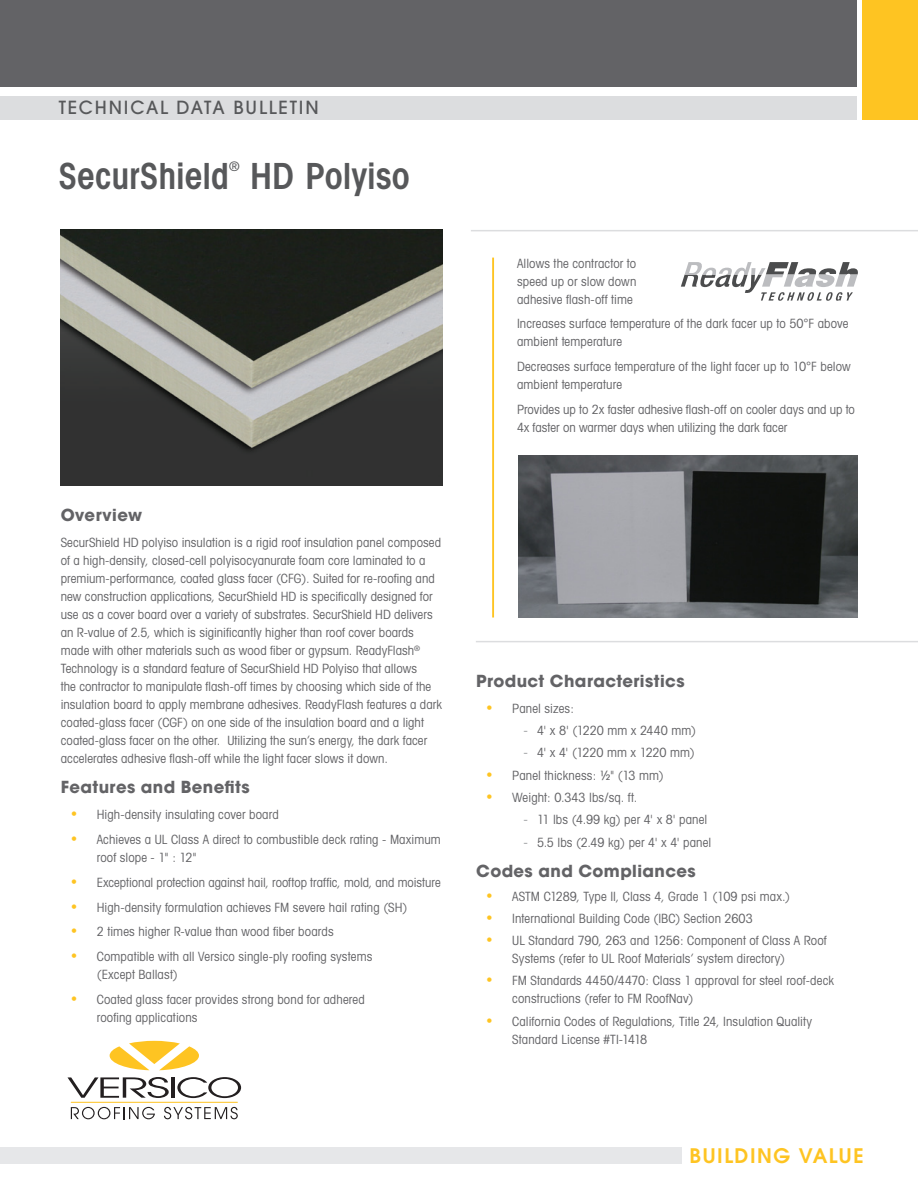
<style>
.page{position:relative;width:918px;height:1188px;background:#fff}
.page>*{position:absolute;margin:0;border:0;box-sizing:border-box;transform-origin:0 0}
.t1{font:600 condensed 36px "Avant Garde";letter-spacing:.005em;color:#57585a}
.t2{font:600 19.95px "Avant Garde";letter-spacing:.075em;color:#fec422}
.t3{font:500 18px "Avant Garde";letter-spacing:.1em;color:#57585a}
.Body_Copy{font:700 16.5px "Avant Garde";letter-spacing:.025em;color:#636366}
.t4{font:condensed 13.05px "Avant Garde";color:#57585a}
.t5{font:condensed 12.75px/18px "Avant Garde";letter-spacing:.005em;color:#636366}
.t6{font:condensed 12.75px "Avant Garde";letter-spacing:-.015em;color:#636366}
.s1{font-stretch:normal;font-size:14.25px;color:#fec422}
.s2{font-size:13.5px;color:#939598}
</style>
<div class="page">
<img style="left:61px;top:230px;width:381px;height:256px">
<div style="left:0;top:1147px;width:681px;height:17px;background:#e6e7e9"></div>
<div style="left:0;top:96px;width:856px;height:23px;background:#dcdddf"></div>
<div style="left:0;top:0;width:856px;height:87px;background:#636366"></div>
<div style="left:863px;top:0;width:55px;height:119px;background:#fec422"></div>
<svg style="left:71px;top:1107px;width:84px;height:12px"></svg>
<svg style="left:164px;top:1107px;width:74px;height:12px"></svg>
<svg style="left:177px;top:1077px;width:64px;height:21px"></svg>
<hr style="left:171px;top:1077px;width:4px;height:21px;background:#231f20">
<svg style="left:68px;top:1077px;width:101px;height:21px"></svg>
<hr style="left:71px;top:1102px;width:166px;height:1px;background:#fec422">
<svg style="left:110px;top:1041px;width:89px;height:29px"></svg>
<svg style="left:681px;top:262px;width:177px;height:39px"></svg>
<hr style="left:471px;top:230px;width:447px;height:1px;background:#dcdddf">
<hr style="left:476px;top:641px;width:442px;height:1px;background:#dcdddf">
<hr style="left:492px;top:258px;width:2px;height:360px;background:#fec422">
<img style="left:518px;top:455px;width:340px;height:163px">
<p class="t3" style="left:59px;top:97px;width:261px">TECHNICAL DATA BULLETIN</p>
<p class="t1" style="left:59px;top:154px;width:172px">SecurShield</p>
<p class="t4" style="left:229px;top:158px;width:12px">®</p>
<p class="t1" style="left:250px;top:154px;width:161px">HD Polyiso</p>
<p class="Body_Copy" style="left:61px;top:504px;width:83px">Overview</p>
<p class="t5" style="left:61px;top:533px;width:383px">SecurShield HD polyiso insulation is a rigid roof insulation panel composed of a high-density, closed-cell polyisocyanurate foam core laminated to a premium-performance, coated glass facer (CFG). Suited for re-roofing and new construction applications, SecurShield HD is specifically designed for use as a cover board over a variety of substrates. SecurShield HD delivers an R-value of 2.5, which is siginificantly higher than roof cover boards made with other materials such as wood fiber or gypsum. ReadyFlash<sup>® </sup>Technology is a standard feature of SecurShield HD Polyiso that allows<br>the contractor to manipulate flash-off times by choosing which side of the insulation board to apply membrane adhesives. ReadyFlash features a dark coated-glass facer (CGF) on one side of the insulation board and a light coated-glass facer on the other. Utilizing the sun’s energy, the dark facer accelerates adhesive flash-off while the light facer slows it down.</p>
<p class="Body_Copy" style="left:61px;top:776px;width:190px">Features and Benefits</p>
<p class="t5" style="left:70px;top:806px;width:210px"><span class="s1">•</span> High-density insulating cover board</p>
<p class="t5" style="left:97px;top:830px;width:346px;text-indent:-27px"><span class="s1">•</span> Achieves a UL Class A direct to combustible deck rating - Maximum roof slope - 1" : 12"</p>
<p class="t5" style="left:70px;top:873px;width:372px"><span class="s1">•</span> Exceptional protection against hail, rooftop traffic, mold, and moisture</p>
<p class="t5" style="left:70px;top:898px;width:339px"><span class="s1">•</span> High-density formulation achieves FM severe hail rating (SH)</p>
<p class="t5" style="left:70px;top:923px;width:265px"><span class="s1">•</span> 2 times higher R-value than wood fiber boards</p>
<p class="t5" style="left:97px;top:947px;width:277px;text-indent:-27px"><span class="s1">•</span> Compatible with all Versico single-ply roofing systems (Except Ballast)</p>
<p class="t5" style="left:97px;top:990px;width:270px;text-indent:-27px"><span class="s1">•</span> Coated glass facer provides strong bond for adhered roofing applications</p>
<p class="t5" style="left:517px;top:254px;width:121px;text-align:justify">Allows the contractor to speed up or slow down adhesive flash-off time</p>
<p class="t5" style="left:517px;top:314px;width:333px">Increases surface temperature of the dark facer up to 50°F above ambient temperature</p>
<p class="t5" style="left:517px;top:357px;width:335px">Decreases surface temperature of the light facer up to 10°F below ambient temperature</p>
<p class="t5" style="left:517px;top:400px;width:339px">Provides up to 2x faster adhesive flash-off on cooler days and up to<br>4x faster on warmer days when utilizing the dark facer</p>
<p class="Body_Copy" style="left:476px;top:670px;width:210px">Product Characteristics</p>
<p class="t5" style="left:485px;top:699px;width:90px"><span class="s1">•</span> Panel sizes:</p>
<p class="t5" style="left:524px;top:721px;width:174px"><span class="s2">-</span> 4' x 8' (1220 mm x 2440 mm)</p>
<p class="t6" style="left:524px;top:745px;width:173px"><span class="s2">-</span> 4' x 4' (1220 mm x 1220 mm)</p>
<p class="t5" style="left:485px;top:766px;width:180px"><span class="s1">•</span> Panel thickness: ½" (13 mm)</p>
<p class="t5" style="left:485px;top:788px;width:154px"><span class="s1">•</span> Weight: 0.343 lbs/sq. ft.</p>
<p class="t5" style="left:524px;top:811px;width:185px"><span class="s2">-</span> 11 lbs (4.99 kg) per 4' x 8' panel</p>
<p class="t5" style="left:524px;top:833px;width:189px"><span class="s2">-</span> 5.5 lbs (2.49 kg) per 4' x 4' panel</p>
<p class="Body_Copy" style="left:476px;top:860px;width:221px">Codes and Compliances</p>
<p class="t5" style="left:485px;top:887px;width:306px"><span class="s1">•</span> ASTM C1289, Type II, Class 4, Grade 1 (109 psi max.)</p>
<p class="t5" style="left:485px;top:909px;width:269px"><span class="s1">•</span> International Building Code (IBC) Section 2603</p>
<p class="t5" style="left:512px;top:931px;width:316px;text-indent:-27px"><span class="s1">•</span> UL Standard 790, 263 and 1256: Component of Class A Roof<br>Systems (refer to UL Roof Materials’ system directory)</p>
<p class="t5" style="left:512px;top:972px;width:323px;text-indent:-27px"><span class="s1">•</span> FM Standards 4450/4470: Class 1 approval for steel roof-deck constructions (refer to FM RoofNav)</p>
<p class="t5" style="left:512px;top:1012px;width:302px;text-indent:-27px"><span class="s1">•</span> California Codes of Regulations, Title 24, Insulation Quality<br>Standard License #TI-1418</p>
<p class="t2" style="left:690px;top:1142px;width:176px">BUILDING VALUE</p>
</div>
